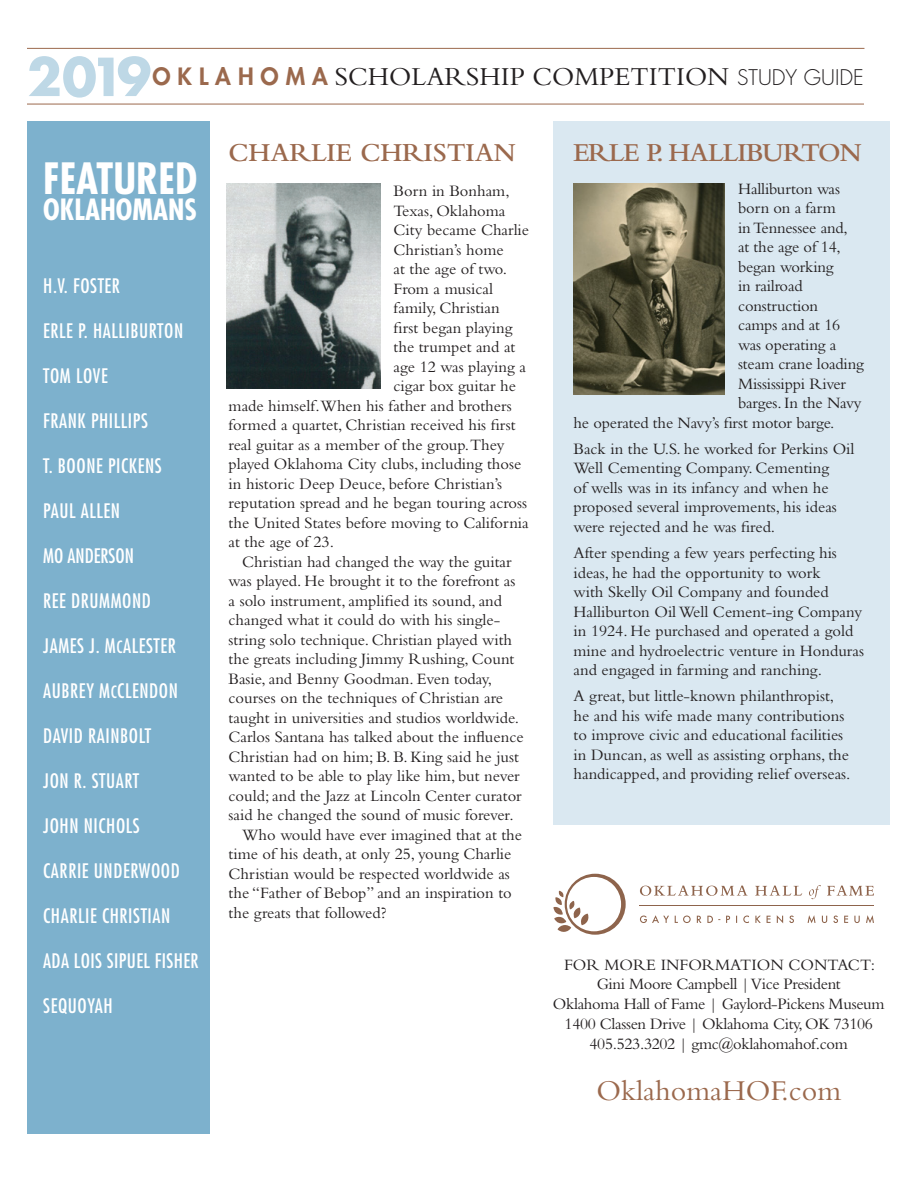
<style>
.page{position:relative;width:918px;height:1188px;background:#fff}
.page>*{position:absolute;margin:0;border:0;box-sizing:border-box;transform-origin:0 0}
.t1{font:700 condensed 42px "Futura";color:#fff}
.t2{font:30px "Bembo Std";color:#9b694d}
.t3{font:700 condensed 28.5px "Futura";color:#fff}
.t4{font:27px "Bembo Std";color:#231f20}
.t5{font:600 27px "Bembo";letter-spacing:-.03em;color:#9b694d}
.t6{font:600 27px "Bembo Std";color:#9b694d}
.t7{font:condensed 19.5px "Futura";letter-spacing:.03em;color:#fff}
.t8{font:condensed 19.5px "Futura";color:#fff}
.No_Spacing{font:16.5px/19.5px "Bembo";color:#231f20}
.t9{font:16.5px/19.5px "Bembo Std";color:#231f20}
.t10{font:16.5px "Bembo Std";letter-spacing:-.02em;color:#231f20}
.s1{font-family:"Futura Std";font-weight:700;font-size:51px;color:#7db1cd}
.s2{font-family:"Futura";font-weight:800;font-size:23.25px;color:#9b694d}
.s3{font-family:"Futura Std";font-weight:300;font-size:21px}
.s4{font-size:16.5px}
</style>
<div class="page">
<hr style="left:27px;top:104px;width:837px;height:1px;background:#9b694d">
<hr style="left:27px;top:48px;width:837px;height:1px;background:#9b694d">
<div style="left:27px;top:122px;width:183px;height:1012px;background:#7db1cd"></div>
<div style="left:554px;top:122px;width:336px;height:703px;background:#dae8f1"></div>
<img style="left:574px;top:184px;width:151px;height:210px">
<svg style="left:640px;top:915px;width:234px;height:8px"></svg>
<hr style="left:640px;top:905px;width:234px;height:1px;background:#8e644c">
<svg style="left:640px;top:885px;width:234px;height:14px"></svg>
<svg style="left:554px;top:874px;width:72px;height:61px"></svg>
<img style="left:227px;top:183px;width:153px;height:205px">
<h3 class="t4" style="left:27px;top:61px;width:838px"><span class="s1">2019</span><span class="s2">O K L A H O M A</span> SCHOLARSHIP COMPETITION <span class="s3">STUDY GUIDE</span></h3>
<p class="t1" style="left:43px;top:152px;width:156px">FEATURED</p>
<p class="t3" style="left:43px;top:191px;width:155px">OKLAHOMANS</p>
<p class="t7" style="left:43px;top:274px;width:78px">H.V. FOSTER</p>
<p class="t7" style="left:43px;top:319px;width:142px">ERLE P. HALLIBURTON</p>
<p class="t7" style="left:43px;top:364px;width:66px">TOM LOVE</p>
<p class="t7" style="left:43px;top:409px;width:106px">FRANK PHILLIPS</p>
<p class="t7" style="left:43px;top:454px;width:120px">T. BOONE PICKENS</p>
<p class="t7" style="left:43px;top:499px;width:78px">PAUL ALLEN</p>
<p class="t8" style="left:43px;top:544px;width:92px">MO ANDERSON</p>
<p class="t7" style="left:43px;top:589px;width:109px">REE DRUMMOND</p>
<p class="t7" style="left:43px;top:634px;width:134px">JAMES J. M<span class="s4">C</span>ALESTER</p>
<p class="t7" style="left:43px;top:679px;width:136px">AUBREY M<span class="s4">C</span>CLENDON</p>
<p class="t7" style="left:43px;top:724px;width:109px">DAVID RAINBOLT</p>
<p class="t7" style="left:43px;top:769px;width:97px">JON R. STUART</p>
<p class="t7" style="left:43px;top:814px;width:98px">JOHN NICHOLS</p>
<p class="t7" style="left:43px;top:859px;width:138px">CARRIE UNDERWOOD</p>
<p class="t7" style="left:43px;top:904px;width:129px">CHARLIE CHRISTIAN</p>
<p class="t7" style="left:43px;top:949px;width:157px">ADA LOIS SIPUEL FISHER</p>
<p class="t7" style="left:43px;top:994px;width:71px">SEQUOYAH</p>
<p class="t6" style="left:229px;top:137px;width:289px">CHARLIE CHRISTIAN</p>
<p class="No_Spacing" style="left:394px;top:181px;width:118px">Born in Bonham,</p>
<p class="No_Spacing" style="left:394px;top:201px;width:113px">Texas, Oklahoma</p>
<p class="No_Spacing" style="left:394px;top:220px;width:137px">City became Charlie</p>
<p class="No_Spacing" style="left:394px;top:240px;width:112px">Christian’s home</p>
<p class="No_Spacing" style="left:394px;top:259px;width:115px">at the age of two.</p>
<p class="No_Spacing" style="left:394px;top:279px;width:101px">From a musical</p>
<p class="No_Spacing" style="left:394px;top:298px;width:108px">family, Christian</p>
<p class="No_Spacing" style="left:394px;top:318px;width:120px">first began playing</p>
<p class="No_Spacing" style="left:394px;top:337px;width:123px">the trumpet and at</p>
<p class="No_Spacing" style="left:394px;top:357px;width:134px">age 12 was playing a</p>
<p class="No_Spacing" style="left:394px;top:376px;width:124px">cigar box guitar he</p>
<p class="No_Spacing" style="left:229px;top:396px;width:285px">made himself.When his father and brothers</p>
<p class="No_Spacing" style="left:229px;top:415px;width:289px">formed a quartet, Christian received his first</p>
<p class="No_Spacing" style="left:229px;top:435px;width:277px">real guitar as a member of the group.They</p>
<p class="No_Spacing" style="left:229px;top:454px;width:294px">played Oklahoma City clubs, including those</p>
<p class="No_Spacing" style="left:229px;top:474px;width:275px">in historic Deep Deuce, before Christian’s</p>
<p class="No_Spacing" style="left:229px;top:493px;width:300px">reputation spread and he began touring across</p>
<p class="No_Spacing" style="left:229px;top:513px;width:302px">the United States before moving to California</p>
<p class="No_Spacing" style="left:229px;top:532px;width:107px">at the age of 23.</p>
<p class="No_Spacing" style="left:229px;top:552px;width:297px;text-indent:14px">Christian had changed the way the guitar was played. He brought it to the forefront as a solo instrument, amplified its sound, and changed what it could do with his single&shy;string solo technique. Christian played with the greats including Jimmy Rushing, Count Basie, and Benny Goodman. Even today, courses on the techniques of Christian are taught in universities and studios worldwide.<br>Carlos Santana has talked about the influence Christian had on him; B. B. King said he just wanted to be able to play like him, but never could; and the Jazz at Lincoln Center curator said he changed the sound of music forever.</p>
<p class="No_Spacing" style="left:229px;top:825px;width:295px;text-indent:14px">Who would have ever imagined that at the time of his death, at only 25, young Charlie Christian would be respected worldwide as the “Father of Bebop” and an inspiration to the greats that followed?</p>
<p class="t5" style="left:574px;top:137px;width:290px">ERLE P. HALLIBURTON</p>
<p class="t9" style="left:738px;top:178px;width:103px">Halliburton was</p>
<p class="t9" style="left:738px;top:198px;width:99px">born on a farm</p>
<p class="t9" style="left:738px;top:217px;width:111px">in Tennessee and,</p>
<p class="t9" style="left:738px;top:237px;width:104px">at the age of 14,</p>
<p class="t9" style="left:738px;top:256px;width:97px">began working</p>
<p class="t9" style="left:738px;top:276px;width:66px">in railroad</p>
<p class="t9" style="left:738px;top:295px;width:82px">construction</p>
<p class="t9" style="left:738px;top:315px;width:104px">camps and at 16</p>
<p class="t9" style="left:738px;top:334px;width:100px">was operating a</p>
<p class="t9" style="left:738px;top:354px;width:127px">steam crane loading</p>
<p class="t9" style="left:738px;top:373px;width:109px">Mississippi River</p>
<p class="t9" style="left:738px;top:393px;width:125px">barges. In the Navy</p>
<p class="t9" style="left:574px;top:412px;width:263px">he operated the Navy’s first motor barge.</p>
<p class="t9" style="left:574px;top:439px;width:283px">Back in the U.S. he worked for Perkins Oil Well Cementing Company. Cementing<br>of wells was in its infancy and when he proposed several improvements, his ideas were rejected and he was fired.</p>
<p class="t9" style="left:574px;top:543px;width:292px">After spending a few years perfecting his ideas, he had the opportunity to work<br>with Skelly Oil Company and founded Halliburton Oil Well Cement-ing Company in 1924. He purchased and operated a gold mine and hydroelectric venture in Honduras and engaged in farming and ranching.</p>
<p class="t9" style="left:574px;top:686px;width:279px">A great, but little-known philanthropist, he and his wife made many contributions to improve civic and educational facilities in Duncan, as well as assisting orphans, the handicapped, and providing relief overseas.</p>
<p class="t9" style="left:564px;top:954px;width:312px">FOR MORE INFORMATION CONTACT:</p>
<p class="t10" style="left:597px;top:975px;width:246px">Gini Moore Campbell | Vice President</p>
<p class="t10" style="left:553px;top:994px;width:333px">Oklahoma Hall of Fame | Gaylord-Pickens Museum</p>
<p class="t10" style="left:565px;top:1014px;width:310px">1400 Classen Drive | Oklahoma City, OK 73106</p>
<p class="t10" style="left:590px;top:1034px;width:260px">405.523.3202 | gmc@oklahomahof.com</p>
<p class="t2" style="left:596px;top:1073px;width:246px">OklahomaHOF.com</p>
</div>
